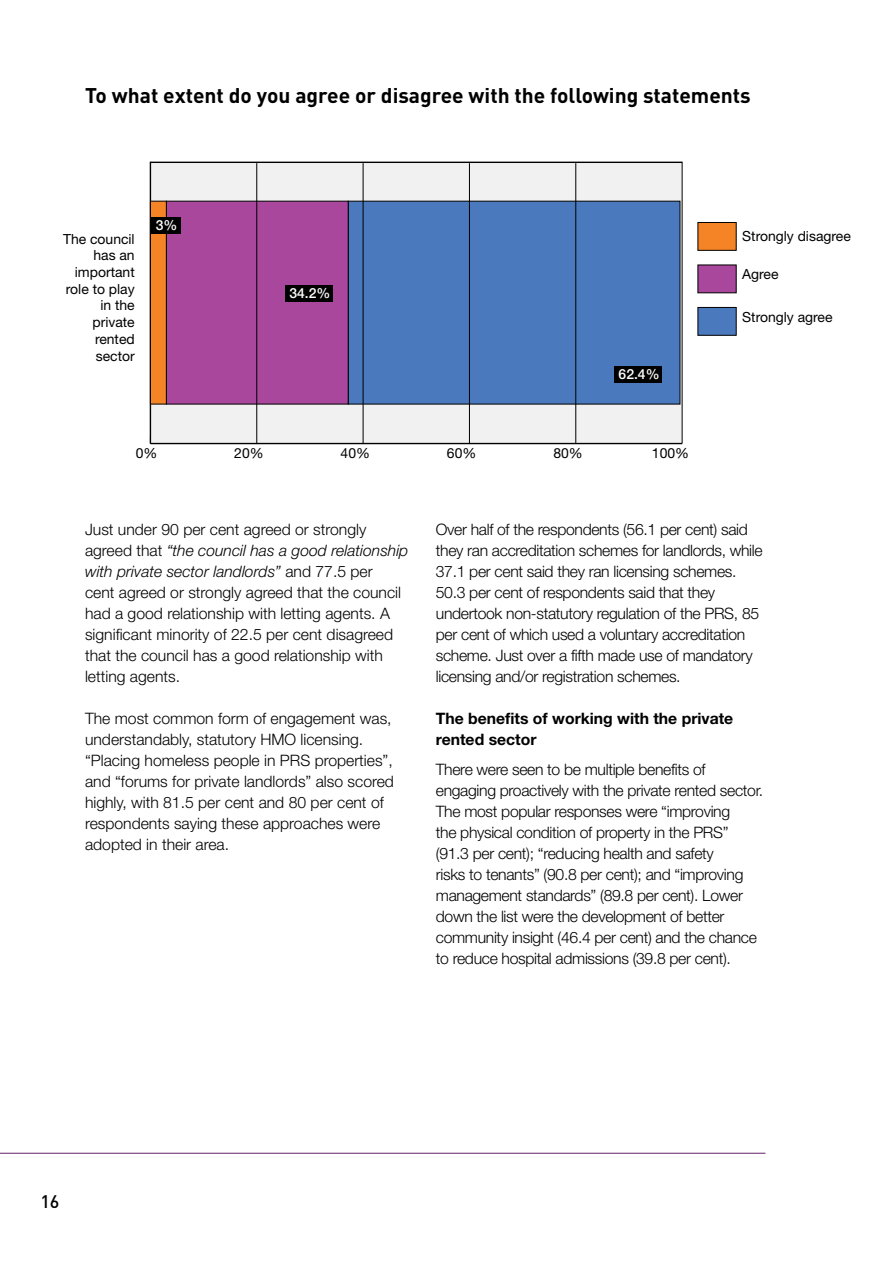
<style>
.page{position:relative;width:893px;height:1263px;background:#fff}
.page>*{position:absolute;margin:0;border:0;box-sizing:border-box;transform-origin:0 0}
.t1{font:700 21px "DIN";color:#000}
.t2{font:500 18px "DIN";color:#000}
.t3{font:300 15.75px/21px "Helvetica Neue";letter-spacing:-.02em;color:#000}
.t4{font:300 15.75px/21px "Helvetica Neue";color:#000}
.t5{font:700 15.75px/21px "Helvetica Neue";color:#000}
.t6{font:13.95px/16.6px "Helvetica Neue";color:#000;text-align:right}
.t7{font:500 13.95px "Helvetica Neue";color:#fff}
.s1{font-style:italic}
</style>
<div class="page">
<hr style="left:0;top:1153px;width:765px;height:1px;background:#642266">
<div style="left:151px;top:163px;width:531px;height:280px;background:#f1f1f2"></div>
<hr style="left:150px;top:162px;width:1px;height:281px;background:#000">
<div style="left:348px;top:201px;width:332px;height:203px;background:#4b79bd"></div>
<div style="left:166px;top:201px;width:183px;height:203px;background:#a8479b;border:1px solid #000"></div>
<div style="left:150px;top:201px;width:17px;height:203px;background:#f58427;border:1px solid #000"></div>
<hr style="left:150px;top:443px;width:532px;height:1px;background:#000">
<hr style="left:256px;top:163px;width:1px;height:280px;background:#000">
<hr style="left:363px;top:163px;width:1px;height:280px;background:#000">
<hr style="left:469px;top:163px;width:1px;height:280px;background:#000">
<hr style="left:575px;top:163px;width:1px;height:280px;background:#000">
<hr style="left:682px;top:162px;width:1px;height:281px;background:#000">
<hr style="left:150px;top:162px;width:532px;height:1px;background:#000">
<div style="left:697px;top:222px;width:39px;height:29px;background:#f58427;border:1px solid #000"></div>
<div style="left:697px;top:265px;width:39px;height:28px;background:#a8479b;border:1px solid #000"></div>
<div style="left:697px;top:307px;width:39px;height:29px;background:#4b79bd;border:1px solid #000"></div>
<div style="left:151px;top:218px;width:29px;height:16px;background:#000"></div>
<div style="left:285px;top:286px;width:47px;height:16px;background:#000"></div>
<div style="left:614px;top:366px;width:48px;height:17px;background:#000"></div>
<h1 class="t1" style="left:85px;top:81px;width:667px">To what extent do you agree or disagree with the following statements</h1>
<p class="t6" style="left:63px;top:230px;width:73px">The council has an important role to play in the private rented sector</p>
<p class="t7" style="left:156px;top:217px;width:23px">3%</p>
<p class="t7" style="left:289px;top:285px;width:43px">34.2%</p>
<p class="t7" style="left:619px;top:365px;width:43px">62.4%</p>
<p class="t6" style="left:136px;top:445px;width:23px">0%</p>
<p class="t6" style="left:234px;top:445px;width:31px">20%</p>
<p class="t6" style="left:341px;top:445px;width:31px">40%</p>
<p class="t6" style="left:447px;top:445px;width:31px">60%</p>
<p class="t6" style="left:553px;top:445px;width:31px">80%</p>
<p class="t6" style="left:652px;top:445px;width:39px">100%</p>
<p class="t6" style="left:742px;top:227px;width:110px">Strongly disagree</p>
<p class="t6" style="left:742px;top:266px;width:38px">Agree</p>
<p class="t6" style="left:742px;top:308px;width:92px">Strongly agree</p>
<p class="t4" style="left:85px;top:519px;width:325px">Just under 90 per cent agreed or strongly agreed that <span class="s1">“the council has a good relationship with private sector landlords”</span> and 77.5 per<br>cent agreed or strongly agreed that the council had a good relationship with letting agents. A significant minority of 22.5 per cent disagreed that the council has a good relationship with letting agents.</p>
<p class="t4" style="left:85px;top:708px;width:310px">The most common form of engagement was, understandably, statutory HMO licensing. “Placing homeless people in PRS properties”, and “forums for private landlords” also scored highly, with 81.5 per cent and 80 per cent of respondents saying these approaches were adopted in their area.</p>
<p class="t3" style="left:436px;top:519px;width:328px">Over half of the respondents (56.1 per cent) said they ran accreditation schemes for landlords, while 37.1 per cent said they ran licensing schemes.<br>50.3 per cent of respondents said that they undertook non-statutory regulation of the PRS, 85 per cent of which used a voluntary accreditation scheme. Just over a fifth made use of mandatory licensing and/or registration schemes.</p>
<p class="t5" style="left:436px;top:708px;width:299px">The benefits of working with the private rented sector</p>
<p class="t3" style="left:436px;top:758px;width:329px">There were seen to be multiple benefits of engaging proactively with the private rented sector.<br>The most popular responses were “improving<br>the physical condition of property in the PRS” (91.3 per cent); “reducing health and safety<br>risks to tenants” (90.8 per cent); and “improving management standards” (89.8 per cent). Lower down the list were the development of better community insight (46.4 per cent) and the chance to reduce hospital admissions (39.8 per cent).</p>
<p class="t2" style="left:40px;top:1190px;width:21px">16</p>
</div>
